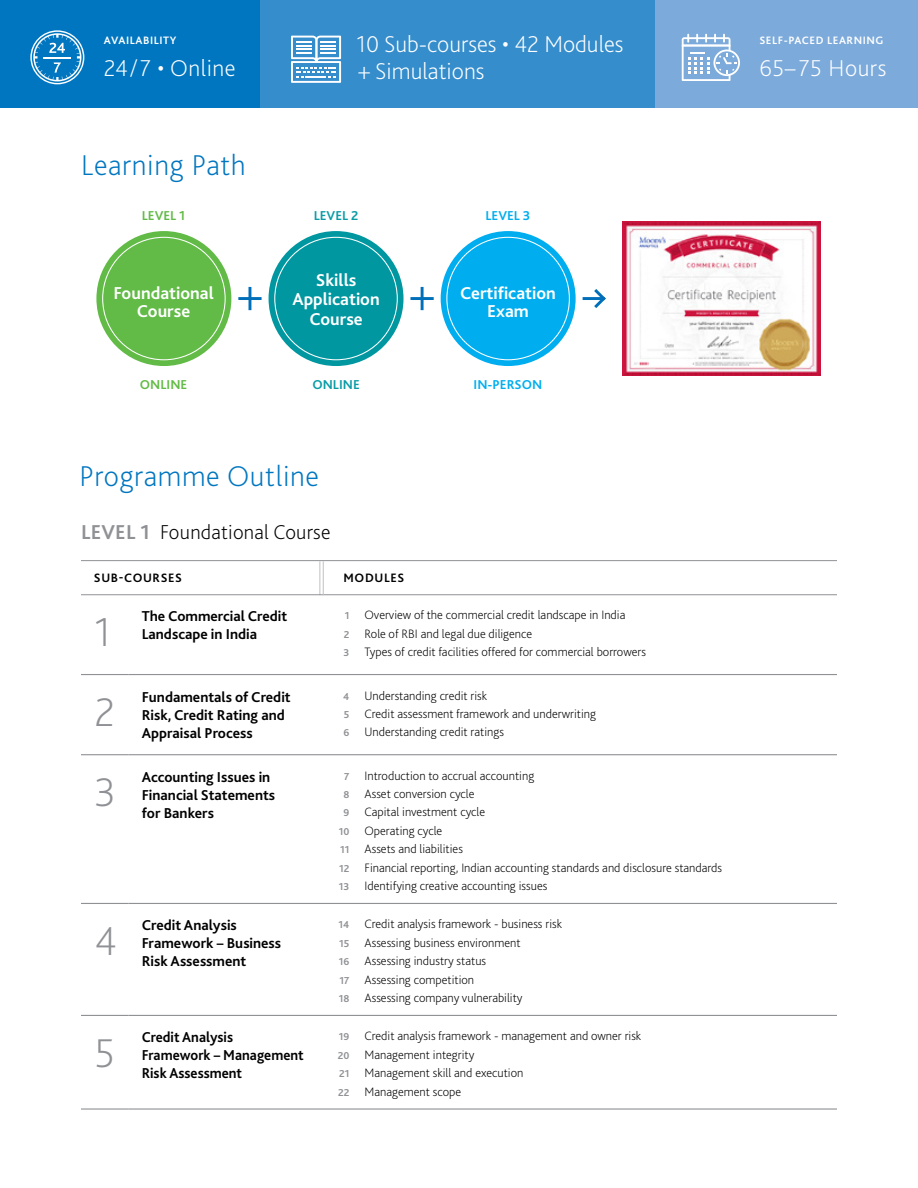
<style>
.page{position:relative;width:918px;height:1188px;background:#fff}
.page>*{position:absolute;margin:0;border:0;box-sizing:border-box;transform-origin:0 0}
.t1{font:200 42px "Bliss 2";color:#909195}
.t2{font:200 30px "Bliss 2";letter-spacing:.02em;color:#0076c0}
.t3{font:200 24px "Bliss 2";color:#fff}
.t4{font:200 24px "Bliss 2";letter-spacing:.02em;color:#fff}
.t5{font:200 21px "Bliss 2";letter-spacing:.01em;color:#000}
.t6{font:700 18px/18px "Bliss 2";color:#fff;text-align:center}
.t7{font:700 15px/18px "Bliss 2";color:#000}
.t8{font:700 15px/18px "Bliss 2";color:#000;scale:.96 1}
.t9{font:700 13.5px "Bliss 2";color:#00aeef}
.t10{font:700 13.5px "Bliss 2";color:#62bb46}
.t11{font:700 13.5px "Bliss 2";color:#0a9ca6}
.t12{font:200 12.75px/18.3px "Bliss 2";color:#000}
.t13{font:700 12.75px "Bliss 2";letter-spacing:.05em;color:#000}
.t14{font:700 11.25px "Bliss 2";letter-spacing:.05em;color:#fff}
.s1{font-weight:700;color:#909195}
.s2{font-weight:700;font-size:10.5px;color:#909195}
</style>
<div class="page">
<hr style="left:81px;top:674px;width:47px;height:1px;background:#909195">
<hr style="left:128px;top:674px;width:196px;height:1px;background:#909195">
<hr style="left:324px;top:674px;width:513px;height:1px;background:#909195">
<hr style="left:81px;top:754px;width:47px;height:1px;background:#909195">
<hr style="left:128px;top:754px;width:196px;height:1px;background:#909195">
<hr style="left:324px;top:754px;width:513px;height:1px;background:#909195">
<hr style="left:81px;top:903px;width:47px;height:1px;background:#909195">
<hr style="left:128px;top:903px;width:196px;height:1px;background:#909195">
<hr style="left:324px;top:903px;width:513px;height:1px;background:#909195">
<hr style="left:81px;top:1015px;width:47px;height:1px;background:#909195">
<hr style="left:128px;top:1015px;width:196px;height:1px;background:#909195">
<hr style="left:324px;top:1015px;width:513px;height:1px;background:#909195">
<hr style="left:81px;top:1108px;width:47px;height:2px;background:#909195">
<hr style="left:128px;top:1108px;width:196px;height:2px;background:#909195">
<hr style="left:324px;top:1108px;width:513px;height:2px;background:#909195">
<div style="left:96px;top:231px;width:135px;height:135px;background:#62bb46;border-radius:50%"></div>
<div style="left:269px;top:231px;width:135px;height:135px;background:#0097a0;border-radius:50%"></div>
<div style="left:441px;top:231px;width:135px;height:135px;background:#00aeef;border-radius:50%"></div>
<svg style="left:102px;top:237px;width:124px;height:123px"></svg>
<svg style="left:274px;top:237px;width:124px;height:123px"></svg>
<svg style="left:446px;top:237px;width:124px;height:123px"></svg>
<svg style="left:410px;top:287px;width:24px;height:23px"></svg>
<svg style="left:238px;top:287px;width:24px;height:23px"></svg>
<svg style="left:583px;top:289px;width:23px;height:19px"></svg>
<img style="left:622px;top:222px;width:198px;height:153px">
<hr style="left:320px;top:561px;width:1px;height:34px;background:#c1c0c2">
<hr style="left:81px;top:560px;width:756px;height:1px;background:#909195">
<hr style="left:81px;top:594px;width:756px;height:1px;background:#909195">
<hr style="left:323px;top:561px;width:1px;height:34px;background:#c1c0c2">
<div style="left:0;top:0;width:918px;height:108px;background:#0076c0"></div>
<div style="left:634px;top:0;width:284px;height:108px;background:#7caadb"></div>
<div style="left:260px;top:0;width:395px;height:108px;background:#358dcc"></div>
<svg style="left:682px;top:34px;width:58px;height:47px"></svg>
<svg style="left:291px;top:36px;width:50px;height:47px"></svg>
<svg style="left:30px;top:30px;width:54px;height:54px"></svg>
<h3 class="t3" style="left:357px;top:29px;width:268px">10 Sub-courses • 42 Modules</h3>
<p class="t14" style="left:104px;top:33px;width:74px">AVAILABILITY</p>
<h3 class="t4" style="left:104px;top:53px;width:133px">24/7 • Online</h3>
<h3 class="t3" style="left:358px;top:57px;width:128px">+ Simulations</h3>
<h2 class="t2" style="left:81px;top:147px;width:166px">Learning Path</h2>
<p class="t10" style="left:142px;top:207px;width:45px">LEVEL 1</p>
<p class="t11" style="left:314px;top:207px;width:46px">LEVEL 2</p>
<p class="t9" style="left:486px;top:207px;width:46px">LEVEL 3</p>
<h3 class="t6" style="left:113px;top:284px;width:102px">Foundational<br>Course</h3>
<h3 class="t6" style="left:292px;top:270px;width:89px;line-height:19.5px">Skills<br>Application<br>Course</h3>
<h3 class="t6" style="left:460px;top:284px;width:97px">Certification<br>Exam</h3>
<p class="t10" style="left:140px;top:376px;width:49px">ONLINE</p>
<p class="t11" style="left:312px;top:376px;width:49px">ONLINE</p>
<p class="t9" style="left:474px;top:376px;width:70px">IN-PERSON</p>
<h2 class="t2" style="left:80px;top:457px;width:241px">Programme Outline</h2>
<h3 class="t5" style="left:81px;top:519px;width:251px"><span class="s1">LEVEL 1</span> Foundational Course</h3>
<p class="t13" style="left:94px;top:570px;width:90px">SUB-COURSES</p>
<p class="t13" style="left:344px;top:570px;width:62px">MODULES</p>
<h1 class="t1" style="left:94px;top:606px;width:18px">1</h1>
<p class="t7" style="left:142px;top:607px;width:147px">The Commercial Credit<br>Landscape in India</p>
<p class="t12" style="left:344px;top:606px;width:304px"><span class="s2">1</span> Overview of the commercial credit landscape in India<br><span class="s2">2</span> Role of RBI and legal due diligence<br><span class="s2">3</span> Types of credit facilities offered for commercial borrowers</p>
<h1 class="t1" style="left:94px;top:686px;width:22px">2</h1>
<p class="t7" style="left:142px;top:687px;width:150px">Fundamentals of Credit<br>Risk, Credit Rating and<br>Appraisal Process</p>
<p class="t12" style="left:343px;top:686px;width:254px"><span class="s2">4</span> Understanding credit risk<br><span class="s2">5</span> Credit assessment framework and underwriting<br><span class="s2">6</span> Understanding credit ratings</p>
<h1 class="t1" style="left:94px;top:766px;width:23px">3</h1>
<p class="t7" style="left:142px;top:767px;width:135px">Accounting Issues in<br>Financial Statements for Bankers</p>
<p class="t12" style="left:344px;top:766px;width:192px"><span class="s2">7</span> Introduction to accrual accounting</p>
<p class="t12" style="left:343px;top:784px;width:133px"><span class="s2">8</span> Asset conversion cycle</p>
<p class="t12" style="left:344px;top:803px;width:143px"><span class="s2">9</span> Capital investment cycle</p>
<p class="t12" style="left:339px;top:821px;width:105px"><span class="s2">10</span> Operating cycle</p>
<p class="t12" style="left:340px;top:840px;width:124px"><span class="s2">11</span> Assets and liabilities</p>
<p class="t12" style="left:339px;top:858px;width:384px"><span class="s2">12</span> Financial reporting, Indian accounting standards and disclosure standards</p>
<p class="t12" style="left:339px;top:876px;width:210px"><span class="s2">13</span> Identifying creative accounting issues</p>
<h1 class="t1" style="left:94px;top:915px;width:24px">4</h1>
<p class="t7" style="left:142px;top:916px;width:141px">Credit Analysis<br>Framework – Business<br>Risk Assessment</p>
<p class="t12" style="left:339px;top:915px;width:225px"><span class="s2">14</span> Credit analysis framework - business risk <span class="s2">15</span> Assessing business environment<br><span class="s2">16</span> Assessing industry status<br><span class="s2">17</span> Assessing competition<br><span class="s2">18</span> Assessing company vulnerability</p>
<h1 class="t1" style="left:94px;top:1027px;width:22px">5</h1>
<p class="t8" style="left:142px;top:1028px;width:170px">Credit Analysis<br>Framework – Management<br>Risk Assessment</p>
<p class="t12" style="left:338px;top:1027px;width:305px"><span class="s2">19</span> Credit analysis framework - management and owner risk <span class="s2">20</span> Management integrity<br><span class="s2">21</span> Management skill and execution<br><span class="s2">22</span> Management scope</p>
<p class="t14" style="left:759px;top:33px;width:126px">SELF-PACED LEARNING</p>
<h3 class="t4" style="left:759px;top:53px;width:128px">65– 75 Hours</h3>
</div>
